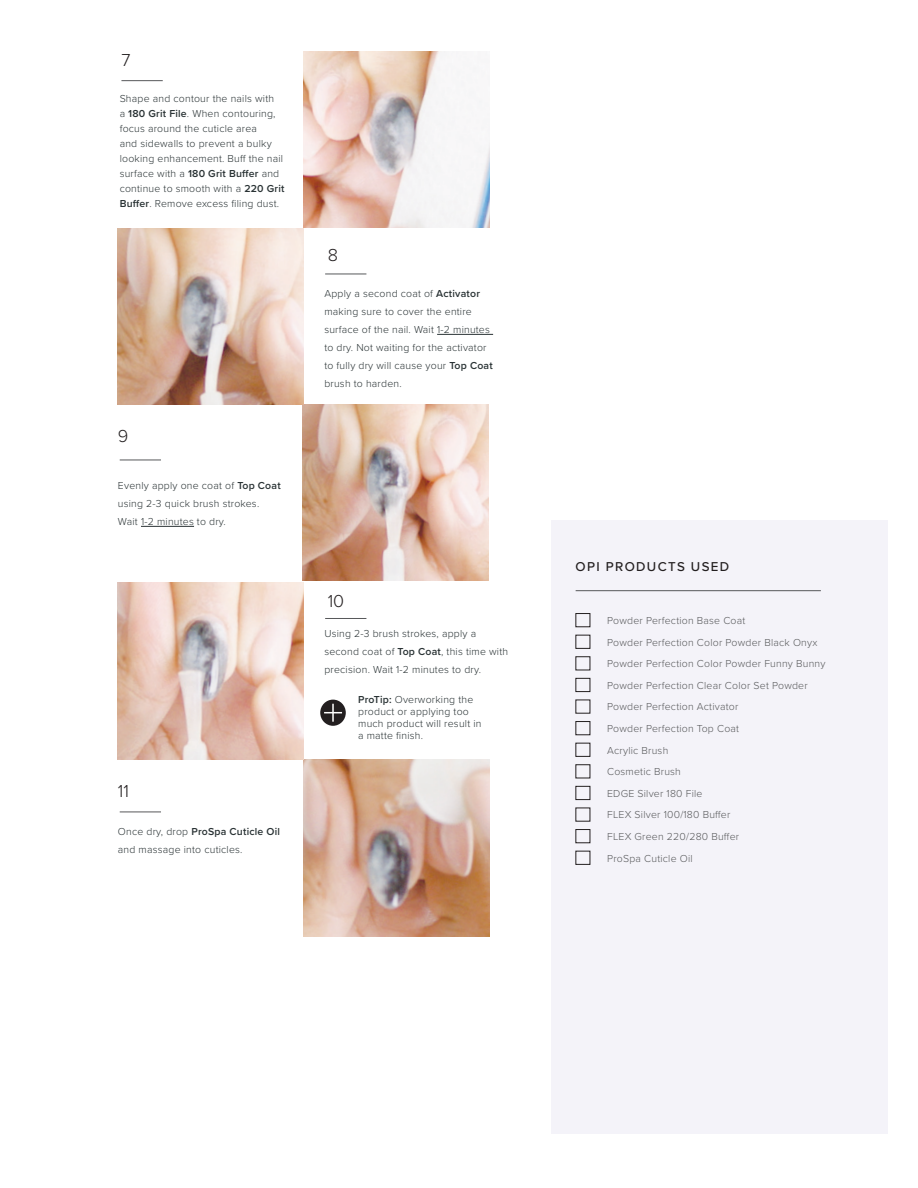
<style>
.page{position:relative;width:918px;height:1188px;background:#fff}
.page>*{position:absolute;margin:0;border:0;box-sizing:border-box;transform-origin:0 0}
.t1{font:300 18px "Proxima Nova";color:#231f20}
.t2{font:500 13.35px "Proxima Nova";letter-spacing:.1em;color:#231f20}
.t3{font:300 10.5px/18px "Proxima Nova";letter-spacing:.02em;color:#293234}
.t4{font:300 10.5px "Proxima Nova";letter-spacing:.02em;color:#57585a}
.s1{font-weight:600}
</style>
<div class="page">
<div style="left:551px;top:521px;width:337px;height:613px;background:#f4f3f9"></div>
<div style="left:576px;top:613px;width:14px;height:14px;border:1px solid #231f20"></div>
<div style="left:576px;top:635px;width:14px;height:14px;border:1px solid #231f20"></div>
<div style="left:576px;top:678px;width:14px;height:14px;border:1px solid #231f20"></div>
<div style="left:576px;top:721px;width:14px;height:14px;border:1px solid #231f20"></div>
<div style="left:576px;top:743px;width:14px;height:14px;border:1px solid #231f20"></div>
<div style="left:576px;top:786px;width:14px;height:14px;border:1px solid #231f20"></div>
<div style="left:576px;top:829px;width:14px;height:14px;border:1px solid #231f20"></div>
<div style="left:576px;top:851px;width:14px;height:14px;border:1px solid #231f20"></div>
<hr style="left:120px;top:460px;width:41px;height:1px;background:#57585a">
<hr style="left:120px;top:812px;width:41px;height:1px;background:#57585a">
<hr style="left:121px;top:80px;width:42px;height:1px;background:#57585a">
<hr style="left:325px;top:274px;width:41px;height:1px;background:#57585a">
<hr style="left:325px;top:618px;width:41px;height:1px;background:#57585a">
<hr style="left:437px;top:334px;width:56px;height:1px;background:#293234">
<hr style="left:141px;top:526px;width:53px;height:1px;background:#293234">
<hr style="left:576px;top:590px;width:245px;height:1px;background:#57585a">
<img style="left:303px;top:404px;width:185px;height:177px">
<img style="left:303px;top:759px;width:186px;height:177px">
<img style="left:117px;top:582px;width:186px;height:177px">
<img style="left:303px;top:51px;width:186px;height:177px">
<img style="left:117px;top:228px;width:186px;height:177px">
<svg style="left:320px;top:700px;width:26px;height:26px"></svg>
<svg style="left:324px;top:704px;width:18px;height:18px"></svg>
<p class="t1" style="left:121px;top:47px;width:11px">7</p>
<p class="t3" style="left:120px;top:90px;width:166px;line-height:15px">Shape and contour the nails with<br>a <span class="s1">180 Grit File</span>. When contouring, focus around the cuticle area<br>and sidewalls to prevent a bulky looking enhancement. Buff the nail surface with a <span class="s1">180 Grit Buffer</span> and continue to smooth with a <span class="s1">220 Grit<br>Buffer</span>. Remove excess filing dust.</p>
<p class="t1" style="left:118px;top:423px;width:12px">9</p>
<p class="t3" style="left:118px;top:476px;width:164px">Evenly apply one coat of <span class="s1">Top Coat </span>using 2-3 quick brush strokes.<br>Wait 1-2 minutes to dry.</p>
<p class="t1" style="left:118px;top:778px;width:13px">11</p>
<p class="t3" style="left:118px;top:821px;width:164px">Once dry, drop <span class="s1">ProSpa Cuticle Oil </span>and massage into cuticles.</p>
<p class="t1" style="left:328px;top:242px;width:12px">8</p>
<p class="t3" style="left:324px;top:284px;width:170px">Apply a second coat of <span class="s1">Activator </span>making sure to cover the entire surface of the nail. Wait 1-2 minutes to dry. Not waiting for the activator to fully dry will cause your <span class="s1">Top Coat </span>brush to harden.</p>
<p class="t1" style="left:328px;top:587px;width:18px">10</p>
<p class="t3" style="left:324px;top:624px;width:185px">Using 2-3 brush strokes, apply a second coat of <span class="s1">Top Coat</span>, this time with precision. Wait 1-2 minutes to dry.</p>
<p class="t3" style="left:358px;top:693px;width:125px;line-height:12px"><span class="s1">ProTip:</span> Overworking the product or applying too much product will result in a matte finish.</p>
<p class="t2" style="left:576px;top:557px;width:155px">OPI PRODUCTS USED</p>
<p class="t4" style="left:607px;top:613px;width:140px">Powder Perfection Base Coat</p>
<p class="t4" style="left:607px;top:634px;width:212px">Powder Perfection Color Powder Black Onyx</p>
<p class="t4" style="left:607px;top:656px;width:220px">Powder Perfection Color Powder Funny Bunny</p>
<p class="t4" style="left:607px;top:677px;width:202px">Powder Perfection Clear Color Set Powder</p>
<p class="t4" style="left:607px;top:699px;width:133px">Powder Perfection Activator</p>
<p class="t4" style="left:607px;top:721px;width:133px">Powder Perfection Top Coat</p>
<p class="t4" style="left:607px;top:742px;width:63px">Acrylic Brush</p>
<p class="t4" style="left:607px;top:764px;width:75px">Cosmetic Brush</p>
<p class="t4" style="left:607px;top:785px;width:97px">EDGE Silver 180 File</p>
<p class="t4" style="left:607px;top:807px;width:125px">FLEX Silver 100/180 Buffer</p>
<p class="t4" style="left:607px;top:829px;width:134px">FLEX Green 220/280 Buffer</p>
<p class="t4" style="left:607px;top:850px;width:87px">ProSpa Cuticle Oil</p>
</div>
